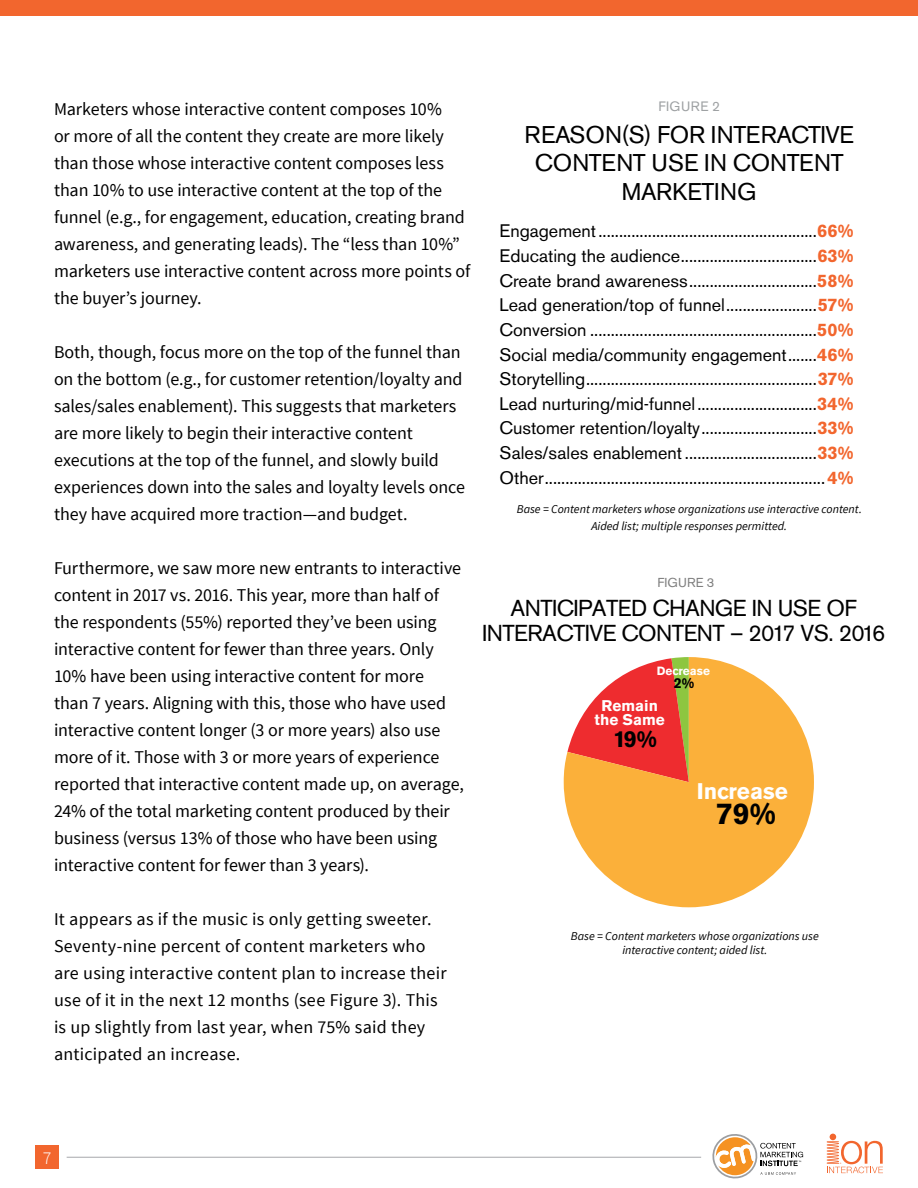
<style>
.page{position:relative;width:918px;height:1188px;background:#fff}
.page>*{position:absolute;margin:0;border:0;box-sizing:border-box;transform-origin:0 0}
.t1{font:700 29.85px "Akzidenz Grotesk BE";color:#000}
.t2{font:24px/28.8px "Akzidenz Grotesk BE";letter-spacing:-.02em;color:#000;text-align:center}
.t3{font:700 23.1px "Akzidenz Grotesk BE";color:#000}
.t4{font:22.95px/25.7px "Akzidenz Grotesk BE";letter-spacing:-.025em;color:#000;text-align:center}
.t5{font:700 22.5px "Akzidenz Grotesk BE";color:#fff}
.t6{font:18px/27px "Source Sans Pro";letter-spacing:-.005em;color:#000}
.t7{font:18px/24.6px "Akzidenz Grotesk BE";color:#000;text-align:justify}
.t8{font:18px/27px "Source Sans Pro";letter-spacing:.015em;color:#000}
.t9{font:300 18px "Source Sans Pro";color:#fff}
.t10{font:700 15.45px/14px "Akzidenz Grotesk BE";color:#fff;text-align:center}
.t11{font:700 14.25px "Akzidenz Grotesk BE";color:#000}
.t12{font:13.5px "Akzidenz Grotesk BE";letter-spacing:.04em;color:#9ea1a3}
.t13{font:12.9px "Akzidenz Grotesk BE";letter-spacing:.005em;color:#808080}
.t14{font:italic 12px/17.4px "Source Sans Pro";color:#000;text-align:center}
.t15{font:700 11.85px "Akzidenz Grotesk BE";color:#fff}
.s1{font-weight:700;color:#f2662e}
</style>
<div class="page">
<svg style="left:827px;top:1134px;width:56px;height:39px"></svg>
<hr style="left:67px;top:1157px;width:634px;height:1px;background:#a6a8ab">
<div style="left:35px;top:1145px;width:24px;height:24px;background:#f2662e"></div>
<div style="left:0;top:0;width:918px;height:15px;background:#f2662e"></div>
<svg style="left:712px;top:1134px;width:91px;height:44px"></svg>
<svg style="left:564px;top:657px;width:250px;height:250px;fill:#fbb03a"></svg>
<p class="t6" style="left:54px;top:96px;width:418px">Marketers whose interactive content composes 10%<br>or more of all the content they create are more likely than those whose interactive content composes less than 10% to use interactive content at the top of the funnel (e.g., for engagement, education, creating brand awareness, and generating leads). The “less than 10%” marketers use interactive content across more points of the buyer’s journey.</p>
<p class="t6" style="left:54px;top:339px;width:413px">Both, though, focus more on the top of the funnel than on the bottom (e.g., for customer retention/loyalty and sales/sales enablement). This suggests that marketers are more likely to begin their interactive content executions at the top of the funnel, and slowly build experiences down into the sales and loyalty levels once they have acquired more traction—and budget.</p>
<p class="t6" style="left:54px;top:555px;width:412px">Furthermore, we saw more new entrants to interactive content in 2017 vs. 2016. This year, more than half of the respondents (55%) reported they’ve been using interactive content for fewer than three years. Only 10% have been using interactive content for more<br>than 7 years. Aligning with this, those who have used interactive content longer (3 or more years) also use more of it. Those with 3 or more years of experience reported that interactive content made up, on average, 24% of the total marketing content produced by their business (versus 13% of those who have been using interactive content for fewer than 3 years).</p>
<p class="t8" style="left:54px;top:906px;width:394px">It appears as if the music is only getting sweeter.<br>Seventy-nine percent of content marketers who are using interactive content plan to increase their use of it in the next 12 months (see Figure 3). This is up slightly from last year, when 75% said they anticipated an increase.</p>
<p class="t12" style="left:659px;top:98px;width:63px">FIGURE 2</p>
<h2 class="t2" style="left:525px;top:120px;width:331px">REASON(S) FOR INTERACTIVE<br>CONTENT USE IN CONTENT<br>MARKETING</h2>
<p class="t7" style="left:500px;top:219px;width:356px">Engagement.....................................................<span class="s1">66% </span>Educating the audience.................................<span class="s1">63% </span>Create brand awareness...............................<span class="s1">58% </span>Lead generation/top of funnel......................<span class="s1">57% </span>Conversion .......................................................<span class="s1">50% </span>Social media/community engagement.......<span class="s1">46% </span>Storytelling........................................................<span class="s1">37% </span>Lead nurturing/mid-funnel .............................<span class="s1">34% </span>Customer retention/loyalty............................<span class="s1">33% </span>Sales/sales enablement ................................<span class="s1">33% </span>Other....................................................................<span class="s1">4%</span></p>
<p class="t14" style="left:517px;top:500px;width:347px">Base = Content marketers whose organizations use interactive content.<br>Aided list; multiple responses permitted.</p>
<p class="t13" style="left:658px;top:575px;width:58px">FIGURE 3</p>
<p class="t4" style="left:482px;top:595px;width:405px">ANTICIPATED CHANGE IN USE OF<br>INTERACTIVE CONTENT – 2017 VS. 2016</p>
<p class="t15" style="left:657px;top:664px;width:54px">Decrease</p>
<p class="t10" style="left:595px;top:699px;width:72px">Remain the Same</p>
<p class="t3" style="left:613px;top:726px;width:45px">19%</p>
<p class="t11" style="left:674px;top:675px;width:22px">2%</p>
<p class="t5" style="left:697px;top:778px;width:93px">Increase</p>
<h1 class="t1" style="left:716px;top:797px;width:61px">79%</h1>
<p class="t14" style="left:571px;top:929px;width:250px;line-height:14.4px">Base = Content marketers whose organizations use interactive content; aided list.</p>
<p class="t9" style="left:43px;top:1147px;width:10px">7</p>
</div>
